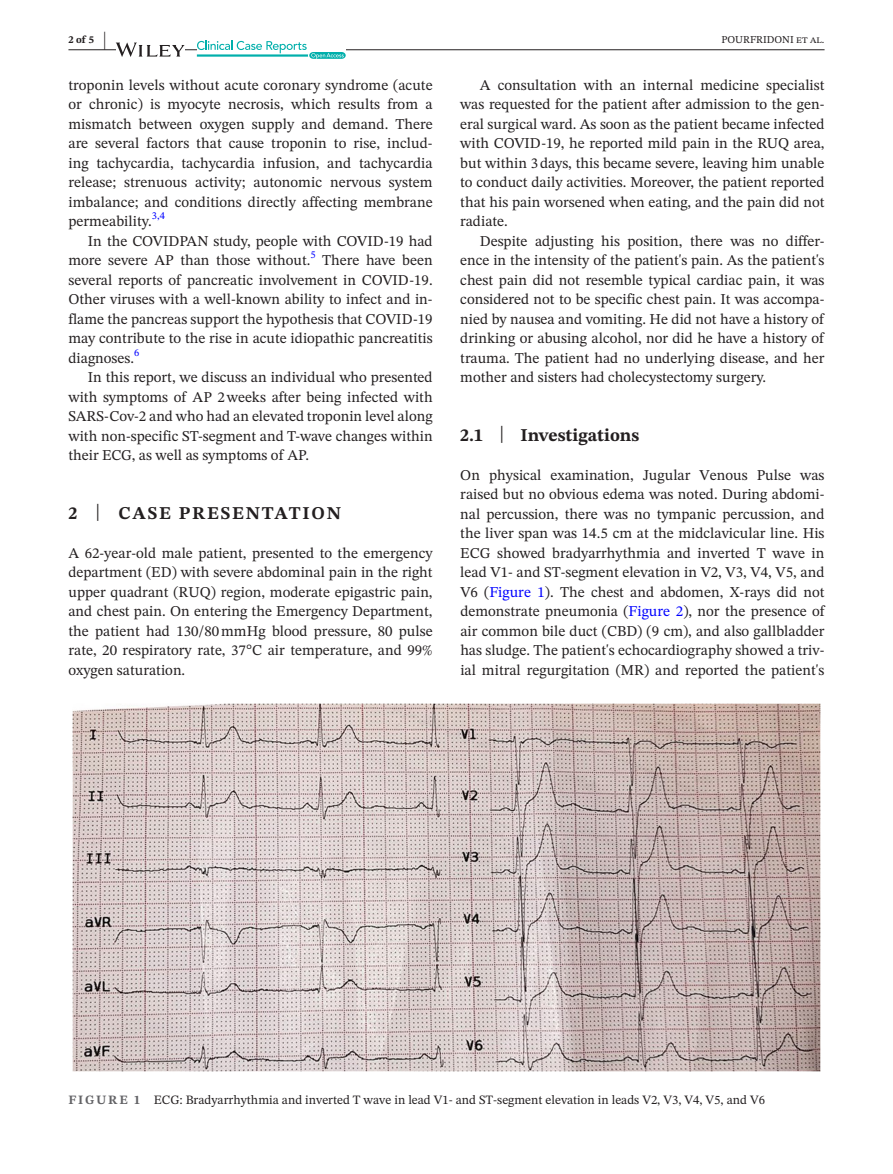
<style>
.page{position:relative;width:893px;height:1174px;background:#fff}
.page>*{position:absolute;margin:0;border:0;box-sizing:border-box;transform-origin:0 0}
.t1{font:700 18px "STIX Two Text";letter-spacing:.1em;color:#231f20}
.t2{font:700 18px "STIX Two Text";color:#231f20}
.t3{font:15px/19.5px "STIX Two Text";color:#231f20;text-align:justify}
.t4{font:12.75px "STIX Two Text";color:#231f20}
.t5{font:10.5px "STIX Two Text";color:#231f20}
.t6{font:700 10.5px "STIX Two Text";color:#231f20}
.t7{font:10.5px "STIX Two Text";color:#00f}
.s1{font-size:21px}
.s2{font-weight:400;font-size:23.7px}
.s3{color:#00f}
.s4{font-weight:700;color:#636366}
</style>
<div class="page">
<hr style="left:68px;top:49px;width:756px;height:1px;background:#231f20">
<svg style="left:116px;top:43px;width:69px;height:14px"></svg>
<svg style="left:197px;top:41px;width:149px;height:18px"></svg>
<img style="left:72px;top:704px;width:749px;height:367px">
<p class="t6" style="left:68px;top:32px;width:39px">2 of 5 <span class="s1">|</span></p>
<p class="t5" style="left:721px;top:32px;width:104px">POURFRIDONI et al.</p>
<p class="t3" style="left:68px;top:75px;width:366px">troponin levels without acute coronary syndrome (acute or chronic) is myocyte necrosis, which results from a mismatch between oxygen supply and demand. There are several factors that cause troponin to rise, includ&shy;ing tachycardia, tachycardia infusion, and tachycardia release; strenuous activity; autonomic nervous system imbalance; and conditions directly affecting membrane permeability.</p>
<p class="t3" style="left:460px;top:75px;width:366px;text-indent:20px">A consultation with an internal medicine specialist was requested for the patient after admission to the gen&shy;eral surgical ward. As soon as the patient became infected with COVID-19, he reported mild pain in the RUQ area, but within 3days, this became severe, leaving him unable to conduct daily activities. Moreover, the patient reported that his pain worsened when eating, and the pain did not radiate.</p>
<p class="t3" style="left:460px;top:231px;width:366px;text-indent:20px">Despite adjusting his position, there was no differ&shy;ence in the intensity of the patient's pain. As the patient's chest pain did not resemble typical cardiac pain, it was considered not to be specific chest pain. It was accompa&shy;nied by nausea and vomiting. He did not have a history of drinking or abusing alcohol, nor did he have a history of trauma. The patient had no underlying disease, and her mother and sisters had cholecystectomy surgery.</p>
<p class="t7" style="left:152px;top:208px;width:15px">3,4</p>
<p class="t3" style="left:68px;top:231px;width:366px;text-indent:20px">In the COVIDPAN study, people with COVID-19 had more severe AP than those without.</p>
<p class="t7" style="left:310px;top:247px;width:7px">5</p>
<p class="t3" style="left:68px;top:250px;width:366px;text-indent:254px">There have been several reports of pancreatic involvement in COVID-19.<br>Other viruses with a well-known ability to infect and in&shy;flame the pancreas support the hypothesis that COVID-19 may contribute to the rise in acute idiopathic pancreatitis diagnoses.</p>
<p class="t7" style="left:134px;top:345px;width:7px">6</p>
<p class="t3" style="left:68px;top:367px;width:366px;text-indent:20px">In this report, we discuss an individual who presented with symptoms of AP 2weeks after being infected with SARS-Cov-2 and who had an elevated troponin level along with non-specific ST-segment and T-wave changes within their ECG, as well as symptoms of AP.</p>
<p class="t2" style="left:460px;top:422px;width:181px">2.1 <span class="s2">|</span> Investigations</p>
<p class="t3" style="left:460px;top:465px;width:366px">On physical examination, Jugular Venous Pulse was raised but no obvious edema was noted. During abdomi&shy;nal percussion, there was no tympanic percussion, and the liver span was 14.5 cm at the midclavicular line. His ECG showed bradyarrhythmia and inverted T wave in lead V1- and ST-segment elevation in V2, V3, V4, V5, and V6 (<span class="s3">Figure 1</span>). The chest and abdomen, X-rays did not demonstrate pneumonia (<span class="s3">Figure 2</span>), nor the presence of air common bile duct (CBD) (9 cm), and also gallbladder has sludge. The patient's echocardiography showed a triv&shy;ial mitral regurgitation (MR) and reported the patient's</p>
<p class="t1" style="left:68px;top:500px;width:274px">2 <span class="s2">|</span> CASE PRESENTATION</p>
<p class="t3" style="left:68px;top:543px;width:366px">A 62-year-old male patient, presented to the emergency department (ED) with severe abdominal pain in the right upper quadrant (RUQ) region, moderate epigastric pain, and chest pain. On entering the Emergency Department, the patient had 130/80mmHg blood pressure, 80 pulse rate, 20 respiratory rate, 37°C air temperature, and 99% oxygen saturation.</p>
<p class="t4" style="left:68px;top:1090px;width:698px"><span class="s4">FIGURE 1</span> ECG: Bradyarrhythmia and inverted T wave in lead V1- and ST-segment elevation in leads V2, V3, V4, V5, and V6</p>
</div>
